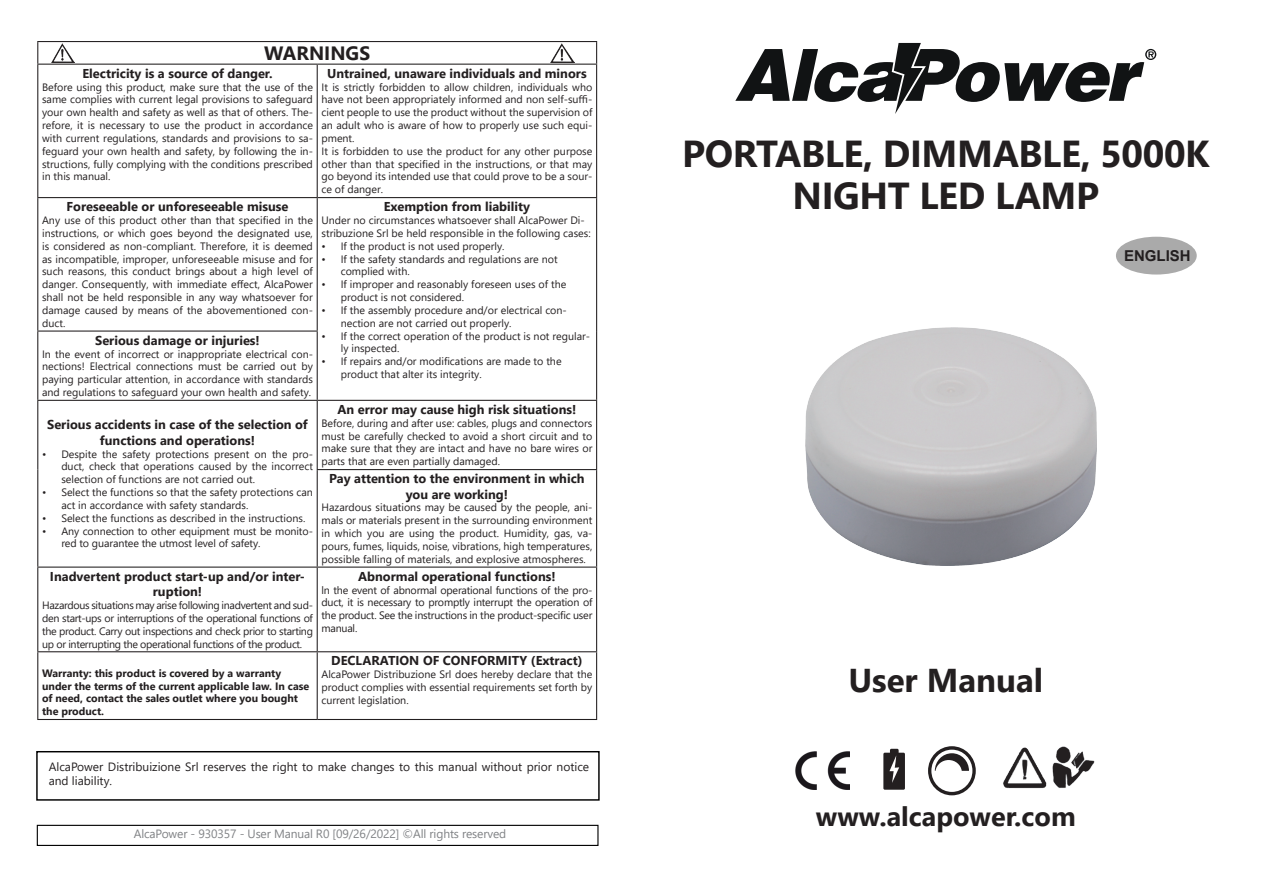
<style>
.page{position:relative;width:1263px;height:893px;background:#fff}
.page>*{position:absolute;margin:0;border:0;box-sizing:border-box;transform-origin:0 0}
.t1{font:700 37.5px "Segoe UI";letter-spacing:-.01em;color:#231f20}
.t2{font:700 33px "Segoe UI";color:#231f20}
.t3{font:700 27px "Segoe UI";color:#231f20}
.t4{font:700 19.2px "Segoe UI";color:#231f20}
.t5{font:700 15px "Arial";color:#231f20}
.t6{font:700 12.9px/15.5px "Segoe UI";color:#231f20;text-align:center}
.t7{font:12px/14.4px "Segoe UI";color:#231f20}
.t8{font:12px "Segoe UI";letter-spacing:-.01em;color:#808285}
.t9{font:10.65px/12.9px "Segoe UI";color:#231f20;text-align:justify}
.t10{font:700 10.65px/12.9px "Segoe UI";color:#231f20}
</style>
<div class="page">
<svg style="left:735px;top:43px;width:421px;height:71px"></svg>
<div style="left:37px;top:825px;width:561px;height:21px;border:1px solid #000"></div>
<div style="left:36px;top:751px;width:564px;height:50px;border:1px solid #000"></div>
<hr style="left:37px;top:41px;width:280px;height:1px;background:#231f20">
<svg style="left:37px;top:42px;width:1px;height:22px"></svg>
<hr style="left:317px;top:41px;width:280px;height:1px;background:#231f20">
<svg style="left:596px;top:42px;width:1px;height:22px"></svg>
<hr style="left:37px;top:64px;width:280px;height:1px;background:#231f20">
<hr style="left:37px;top:65px;width:1px;height:132px;background:#231f20">
<hr style="left:317px;top:64px;width:280px;height:1px;background:#231f20">
<hr style="left:317px;top:65px;width:1px;height:132px;background:#231f20">
<hr style="left:596px;top:65px;width:1px;height:132px;background:#231f20">
<hr style="left:37px;top:197px;width:280px;height:1px;background:#231f20">
<hr style="left:37px;top:198px;width:1px;height:133px;background:#231f20">
<hr style="left:317px;top:197px;width:280px;height:1px;background:#231f20">
<hr style="left:317px;top:198px;width:1px;height:133px;background:#231f20">
<hr style="left:596px;top:198px;width:1px;height:133px;background:#231f20">
<hr style="left:37px;top:331px;width:281px;height:1px;background:#231f20">
<hr style="left:37px;top:332px;width:1px;height:68px;background:#231f20">
<hr style="left:317px;top:332px;width:1px;height:68px;background:#231f20">
<hr style="left:596px;top:331px;width:1px;height:69px;background:#231f20">
<hr style="left:37px;top:400px;width:280px;height:1px;background:#231f20">
<hr style="left:37px;top:401px;width:1px;height:69px;background:#231f20">
<hr style="left:317px;top:400px;width:280px;height:1px;background:#231f20">
<hr style="left:317px;top:401px;width:1px;height:68px;background:#231f20">
<hr style="left:596px;top:401px;width:1px;height:68px;background:#231f20">
<hr style="left:37px;top:470px;width:1px;height:97px;background:#231f20">
<hr style="left:317px;top:469px;width:280px;height:1px;background:#231f20">
<hr style="left:317px;top:470px;width:1px;height:97px;background:#231f20">
<hr style="left:596px;top:470px;width:1px;height:97px;background:#231f20">
<hr style="left:37px;top:567px;width:280px;height:1px;background:#231f20">
<hr style="left:37px;top:568px;width:1px;height:83px;background:#231f20">
<hr style="left:317px;top:567px;width:280px;height:1px;background:#231f20">
<hr style="left:317px;top:568px;width:1px;height:83px;background:#231f20">
<hr style="left:596px;top:568px;width:1px;height:83px;background:#231f20">
<hr style="left:37px;top:651px;width:280px;height:1px;background:#231f20">
<hr style="left:37px;top:652px;width:1px;height:67px;background:#231f20">
<hr style="left:317px;top:651px;width:280px;height:1px;background:#231f20">
<hr style="left:317px;top:652px;width:1px;height:67px;background:#231f20">
<hr style="left:596px;top:652px;width:1px;height:67px;background:#231f20">
<hr style="left:37px;top:719px;width:280px;height:1px;background:#231f20">
<hr style="left:317px;top:719px;width:280px;height:1px;background:#231f20">
<img style="left:551px;top:43px;width:23px;height:19px">
<img style="left:51px;top:43px;width:23px;height:19px">
<div style="left:1117px;top:238px;width:78px;height:35px;background:#aaa;border-radius:50%"></div>
<div style="left:1116px;top:237px;width:81px;height:38px;border:3px solid #aaa;border-radius:50%"></div>
<img style="left:1003px;top:746px;width:92px;height:42px">
<img style="left:795px;top:752px;width:55px;height:38px">
<svg style="left:928px;top:746px;width:48px;height:49px"></svg>
<svg style="left:883px;top:749px;width:22px;height:41px"></svg>
<img style="left:805px;top:327px;width:291px;height:239px">
<p class="t4" style="left:264px;top:35px;width:107px">WARNINGS</p>
<p class="t6" style="left:82px;top:64px;width:192px">Electricity is a source of danger.</p>
<p class="t9" style="left:42px;top:79px;width:272px">Before using this product, make sure that the use of the same complies with current legal provisions to safeguard your own health and safety as well as that of others. The&shy;refore, it is necessary to use the product in accordance with current regulations, standards and provisions to sa&shy;feguard your own health and safety, by following the in&shy;structions, fully complying with the conditions prescribed in this manual.</p>
<p class="t6" style="left:327px;top:64px;width:261px">Untrained, unaware individuals and minors</p>
<p class="t9" style="left:321px;top:79px;width:272px">It is strictly forbidden to allow children, individuals who have not been appropriately informed and non self-suffi&shy;cient people to use the product without the supervision of an adult who is aware of how to properly use such equi&shy;pment.</p>
<p class="t9" style="left:321px;top:144px;width:272px">It is forbidden to use the product for any other purpose other than that specified in the instructions, or that may go beyond its intended use that could prove to be a sour&shy;ce of danger.</p>
<p class="t6" style="left:67px;top:198px;width:223px">Foreseeable or unforeseeable misuse</p>
<p class="t9" style="left:42px;top:213px;width:272px">Any use of this product other than that specified in the instructions, or which goes beyond the designated use, is considered as non-compliant. Therefore, it is deemed as incompatible, improper, unforeseeable misuse and for such reasons, this conduct brings about a high level of danger. Consequently, with immediate effect, AlcaPower shall not be held responsible in any way whatsoever for damage caused by means of the abovementioned con&shy;duct.</p>
<p class="t6" style="left:95px;top:331px;width:166px">Serious damage or injuries!</p>
<p class="t9" style="left:42px;top:346px;width:272px">In the event of incorrect or inappropriate electrical con&shy;nections! Electrical connections must be carried out by paying particular attention, in accordance with standards and regulations to safeguard your own health and safety.</p>
<p class="t6" style="left:47px;top:416px;width:262px">Serious accidents in case of the selection of functions and operations!</p>
<p class="t9" style="left:61px;top:446px;width:253px;text-indent:-19px">• Despite the safety protections present on the pro&shy;duct, check that operations caused by the incorrect selection of functions are not carried out.</p>
<p class="t9" style="left:61px;top:485px;width:253px;text-indent:-19px">• Select the functions so that the safety protections can act in accordance with safety standards.</p>
<p class="t9" style="left:42px;top:511px;width:265px">• Select the functions as described in the instructions.</p>
<p class="t9" style="left:61px;top:523px;width:253px;text-indent:-19px">• Any connection to other equipment must be monito&shy;red to guarantee the utmost level of safety.</p>
<p class="t6" style="left:50px;top:567px;width:257px">Inadvertent product start-up and/or inter&shy;ruption!</p>
<p class="t9" style="left:42px;top:598px;width:272px">Hazardous situations may arise following inadvertent and sud&shy;den start-ups or interruptions of the operational functions of the product. Carry out inspections and check prior to starting up or interrupting the operational functions of the product.</p>
<p class="t10" style="left:42px;top:666px;width:269px">Warranty: this product is covered by a warranty under the terms of the current applicable law. In case of need, contact the sales outlet where you bought the product.</p>
<p class="t6" style="left:384px;top:198px;width:148px">Exemption from liability</p>
<p class="t9" style="left:321px;top:213px;width:271px">Under no circumstances whatsoever shall AlcaPower Di&shy;stribuzione Srl be held responsible in the following cases:</p>
<p class="t9" style="left:321px;top:239px;width:185px">• If the product is not used properly.</p>
<p class="t9" style="left:341px;top:251px;width:218px;text-indent:-19px">• If the safety standards and regulations are not complied with.</p>
<p class="t9" style="left:341px;top:277px;width:227px;text-indent:-19px">• If improper and reasonably foreseen uses of the product is not considered.</p>
<p class="t9" style="left:341px;top:303px;width:228px;text-indent:-19px">• If the assembly procedure and/or electrical con&shy;nection are not carried out properly.</p>
<p class="t9" style="left:341px;top:328px;width:251px;text-indent:-19px">• If the correct operation of the product is not regular&shy;ly inspected.</p>
<p class="t9" style="left:341px;top:354px;width:222px;text-indent:-19px">• If repairs and/or modifications are made to the product that alter its integrity.</p>
<p class="t6" style="left:337px;top:401px;width:240px">An error may cause high risk situations!</p>
<p class="t9" style="left:321px;top:416px;width:272px">Before, during and after use: cables, plugs and connectors must be carefully checked to avoid a short circuit and to make sure that they are intact and have no bare wires or parts that are even partially damaged.</p>
<p class="t6" style="left:329px;top:470px;width:257px">Pay attention to the environment in which you are working!</p>
<p class="t9" style="left:321px;top:500px;width:272px">Hazardous situations may be caused by the people, ani&shy;mals or materials present in the surrounding environment in which you are using the product. Humidity, gas, va&shy;pours, fumes, liquids, noise, vibrations, high temperatures, possible falling of materials, and explosive atmospheres.</p>
<p class="t6" style="left:358px;top:567px;width:199px">Abnormal operational functions!</p>
<p class="t9" style="left:321px;top:582px;width:272px">ln the event of abnormal operational functions of the pro&shy;duct, it is necessary to promptly interrupt the operation of the product. See the instructions in the product-specific user manual.</p>
<p class="t6" style="left:331px;top:652px;width:253px">DECLARATION OF CONFORMITY (Extract)</p>
<p class="t9" style="left:321px;top:667px;width:272px">AlcaPower Distribuzione Srl does hereby declare that the product complies with essential requirements set forth by current legislation.</p>
<p class="t7" style="left:49px;top:758px;width:542px">AlcaPower Distribuizione Srl reserves the right to make changes to this manual without prior notice and liability.</p>
<p class="t8" style="left:134px;top:822px;width:374px">AlcaPower - 930357 - User Manual R0 [09/26/2022] ©All rights reserved</p>
<p class="t1" style="left:682px;top:118px;width:529px">PORTABLE, DIMMABLE, 5000K</p>
<p class="t1" style="left:792px;top:160px;width:308px">NIGHT LED LAMP</p>
<p class="t5" style="left:1124px;top:245px;width:68px">ENGLISH</p>
<p class="t2" style="left:848px;top:649px;width:196px">User Manual</p>
<p class="t3" style="left:816px;top:791px;width:261px">www.alcapower.com</p>
</div>
